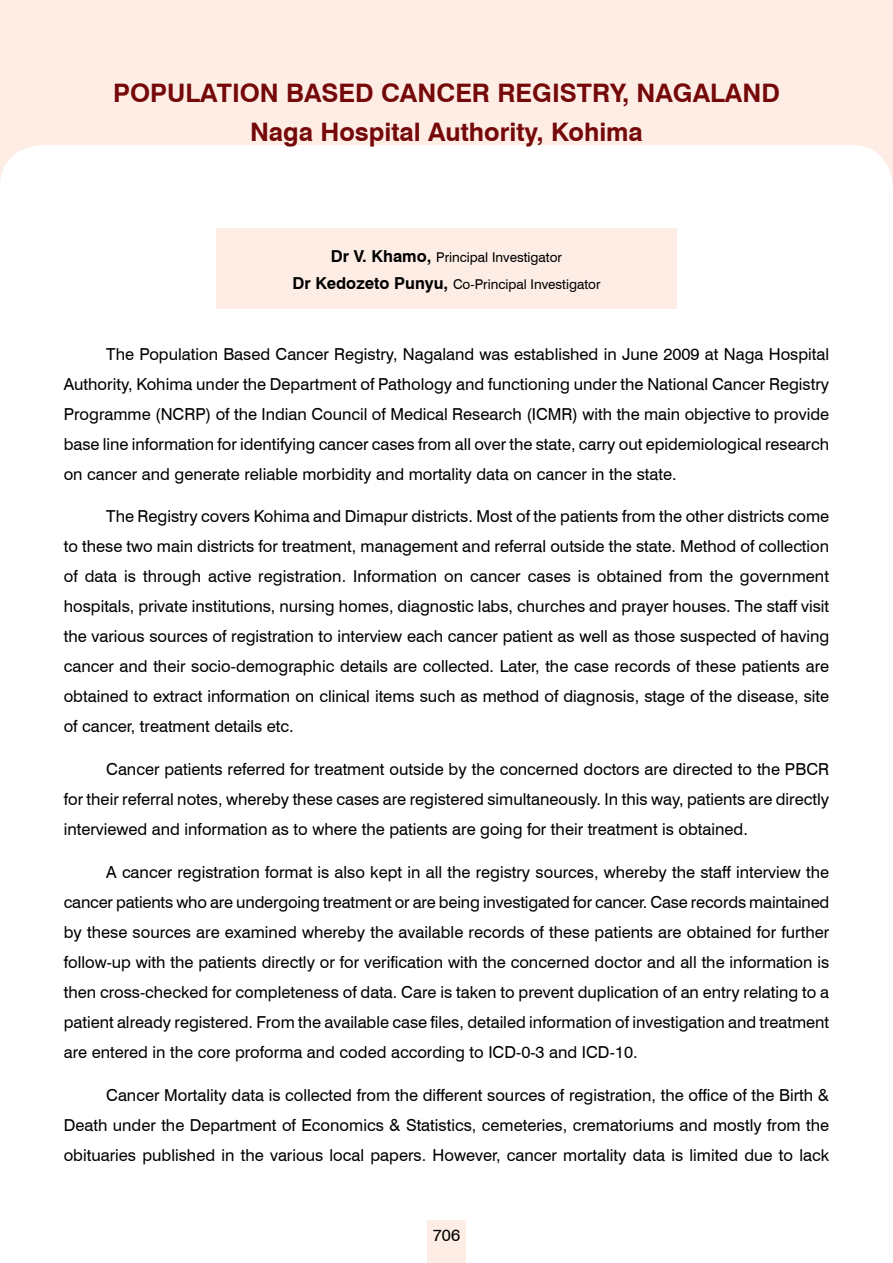
<style>
.page{position:relative;width:893px;height:1263px;background:#fff}
.page>*{position:absolute;margin:0;border:0;box-sizing:border-box;transform-origin:0 0}
.t1{font:700 25.5px/39.2px "Swiss 721 BT";color:#750809;text-align:center}
.t2{font:16.5px/30px "Swiss 721 BT";color:#000;text-align:justify}
.t3{font:13.5px/27px "Swiss 721 BT";color:#000;text-align:center}
.s1{font-weight:700;font-size:16.5px}
</style>
<div class="page">
<div style="left:0;top:0;width:893px;height:211px;background:#feede5"></div>
<div style="left:0;top:145px;width:893px;height:1118px;background:#fff;border-radius:43px"></div>
<div style="left:427px;top:1220px;width:39px;height:43px;background:#feede5"></div>
<div style="left:216px;top:228px;width:461px;height:81px;background:#feede5"></div>
<h1 class="t1" style="left:113px;top:73px;width:668px">POPULATION BASED CANCER REGISTRY, NAGALAND<br>Naga Hospital Authority, Kohima</h1>
<p class="t3" style="left:292px;top:243px;width:310px"><span class="s1">Dr V. Khamo,</span> Principal Investigator<br><span class="s1">Dr Kedozeto Punyu,</span> Co-Principal Investigator</p>
<p class="t2" style="left:64px;top:339px;width:767px;text-indent:43px">The Population Based Cancer Registry, Nagaland was established in June 2009 at Naga Hospital Authority, Kohima under the Department of Pathology and functioning under the National Cancer Registry Programme (NCRP) of the Indian Council of Medical Research (ICMR) with the main objective to provide base line information for identifying cancer cases from all over the state, carry out epidemiological research on cancer and generate reliable morbidity and mortality data on cancer in the state.</p>
<p class="t2" style="left:64px;top:501px;width:767px;text-indent:43px">The Registry covers Kohima and Dimapur districts. Most of the patients from the other districts come to these two main districts for treatment, management and referral outside the state. Method of collection of data is through active registration. Information on cancer cases is obtained from the government hospitals, private institutions, nursing homes, diagnostic labs, churches and prayer houses. The staff visit the various sources of registration to interview each cancer patient as well as those suspected of having cancer and their socio-demographic details are collected. Later, the case records of these patients are obtained to extract information on clinical items such as method of diagnosis, stage of the disease, site of cancer, treatment details etc.</p>
<p class="t2" style="left:64px;top:754px;width:767px;text-indent:43px">Cancer patients referred for treatment outside by the concerned doctors are directed to the PBCR for their referral notes, whereby these cases are registered simultaneously. In this way, patients are directly interviewed and information as to where the patients are going for their treatment is obtained.</p>
<p class="t2" style="left:64px;top:857px;width:767px;text-indent:43px">A cancer registration format is also kept in all the registry sources, whereby the staff interview the cancer patients who are undergoing treatment or are being investigated for cancer. Case records maintained by these sources are examined whereby the available records of these patients are obtained for further follow-up with the patients directly or for verification with the concerned doctor and all the information is then cross-checked for completeness of data. Care is taken to prevent duplication of an entry relating to a patient already registered. From the available case files, detailed information of investigation and treatment are entered in the core proforma and coded according to ICD-0-3 and ICD-10.</p>
<p class="t2" style="left:64px;top:1080px;width:767px;text-indent:43px">Cancer Mortality data is collected from the different sources of registration, the office of the Birth &amp; Death under the Department of Economics &amp; Statistics, cemeteries, crematoriums and mostly from the obituaries published in the various local papers. However, cancer mortality data is limited due to lack</p>
<p class="t2" style="left:433px;top:1220px;width:29px">706</p>
</div>
